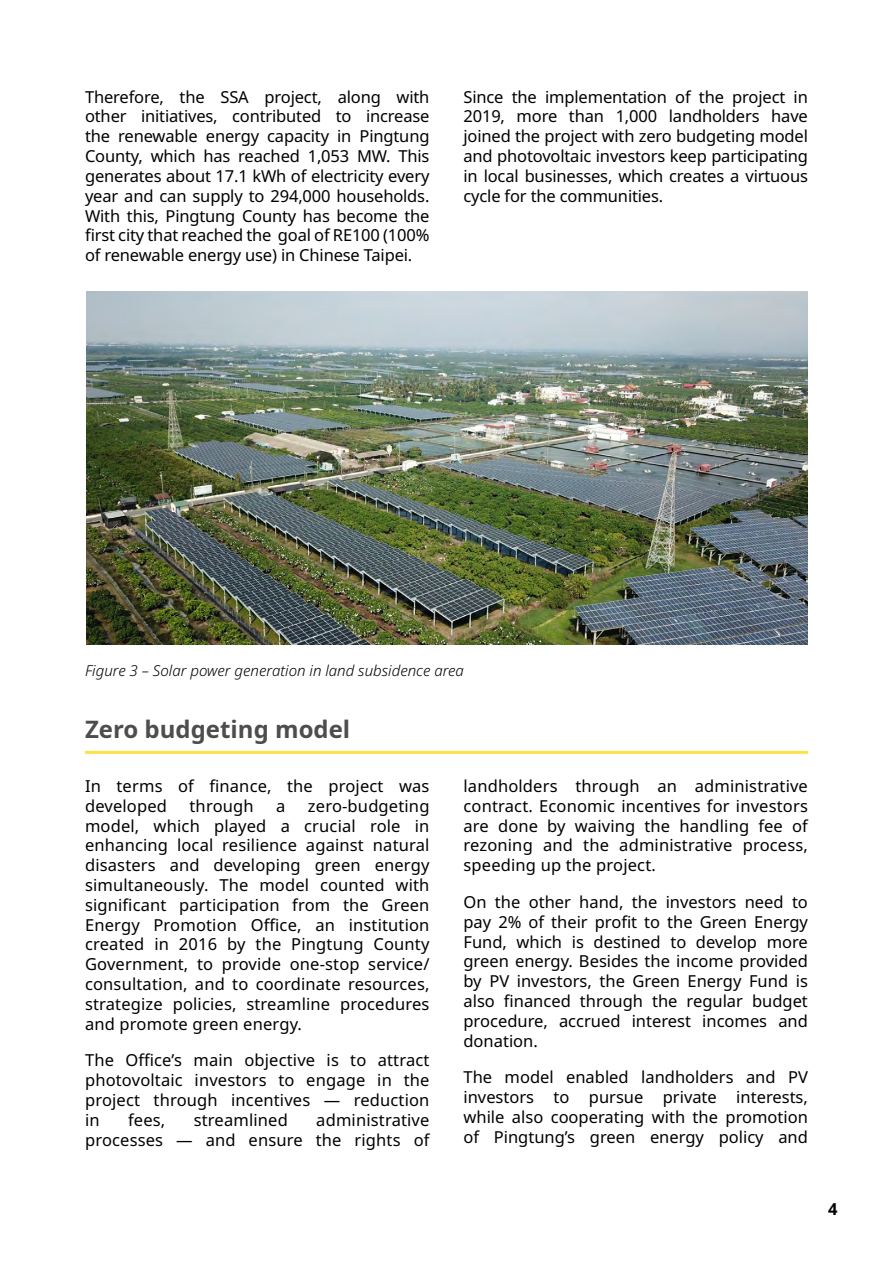
<style>
.page{position:relative;width:893px;height:1263px;background:#fff}
.page>*{position:absolute;margin:0;border:0;box-sizing:border-box;transform-origin:0 0}
.t1{font:700 24px "Noto Sans";color:#4e4d4d}
.t2{font:16.5px/19.8px "Noto Sans";letter-spacing:.01em;color:#000;text-align:justify}
.t3{font:700 16.5px "Noto Sans";color:#000}
.t4{font:italic 300 15px "Noto Sans";color:#000}
</style>
<div class="page">
<hr style="left:85px;top:751px;width:723px;height:3px;background:#ffe144">
<img style="left:86px;top:291px;width:722px;height:354px">
<p class="t2" style="left:85px;top:87px;width:346px">Therefore, the SSA project, along with other initiatives, contributed to increase the renewable energy capacity in Pingtung County, which has reached 1,053 MW. This generates about 17.1 kWh of electricity every year and can supply to 294,000 households.<br>With this, Pingtung County has become the first city that reached the goal of RE100 (100% of renewable energy use) in Chinese Taipei.</p>
<p class="t2" style="left:463px;top:87px;width:346px">Since the implementation of the project in 2019, more than 1,000 landholders have joined the project with zero budgeting model and photovoltaic investors keep participating in local businesses, which creates a virtuous cycle for the communities.</p>
<p class="t4" style="left:85px;top:660px;width:380px">Figure 3 – Solar power generation in land subsidence area</p>
<h1 class="t1" style="left:85px;top:712px;width:267px">Zero budgeting model</h1>
<p class="t2" style="left:85px;top:776px;width:346px">In terms of finance, the project was developed</p>
<p class="t2" style="left:85px;top:796px;width:346px;text-indent:223px">zero-budgeting model, which played a crucial role in enhancing local resilience against natural disasters and developing green energy simultaneously. The model counted with significant participation from the Green Energy Promotion Office, an institution created in 2016 by the Pingtung County Government, to provide one-stop service/ consultation, and to coordinate resources, strategize policies, streamline procedures and promote green energy.</p>
<p class="t2" style="left:85px;top:1051px;width:346px">The Office’s main objective is to attract photovoltaic investors to engage in the project through incentives — reduction in</p>
<p class="t2" style="left:190px;top:796px;width:66px">through</p>
<p class="t2" style="left:276px;top:796px;width:11px">a</p>
<p class="t2" style="left:128px;top:1110px;width:39px">fees,</p>
<p class="t2" style="left:194px;top:1110px;width:96px">streamlined</p>
<p class="t2" style="left:85px;top:1110px;width:346px;text-align:right">administrative<br>processes — and ensure the rights of</p>
<p class="t2" style="left:463px;top:776px;width:346px">landholders through an administrative contract. Economic incentives for investors are done by waiving the handling fee of rezoning and the administrative process, speeding up the project.</p>
<p class="t2" style="left:463px;top:892px;width:346px">On the other hand, the investors need to pay 2% of their profit to the Green Energy Fund, which is destined to develop more green energy. Besides the income provided by PV investors, the Green Energy Fund is also financed through the regular budget procedure, accrued interest incomes and donation.</p>
<p class="t2" style="left:463px;top:1068px;width:346px">The model enabled landholders and PV investors to pursue private interests, while also cooperating with the promotion of Pingtung’s green energy policy and</p>
<p class="t3" style="left:828px;top:1197px;width:11px">4</p>
</div>
